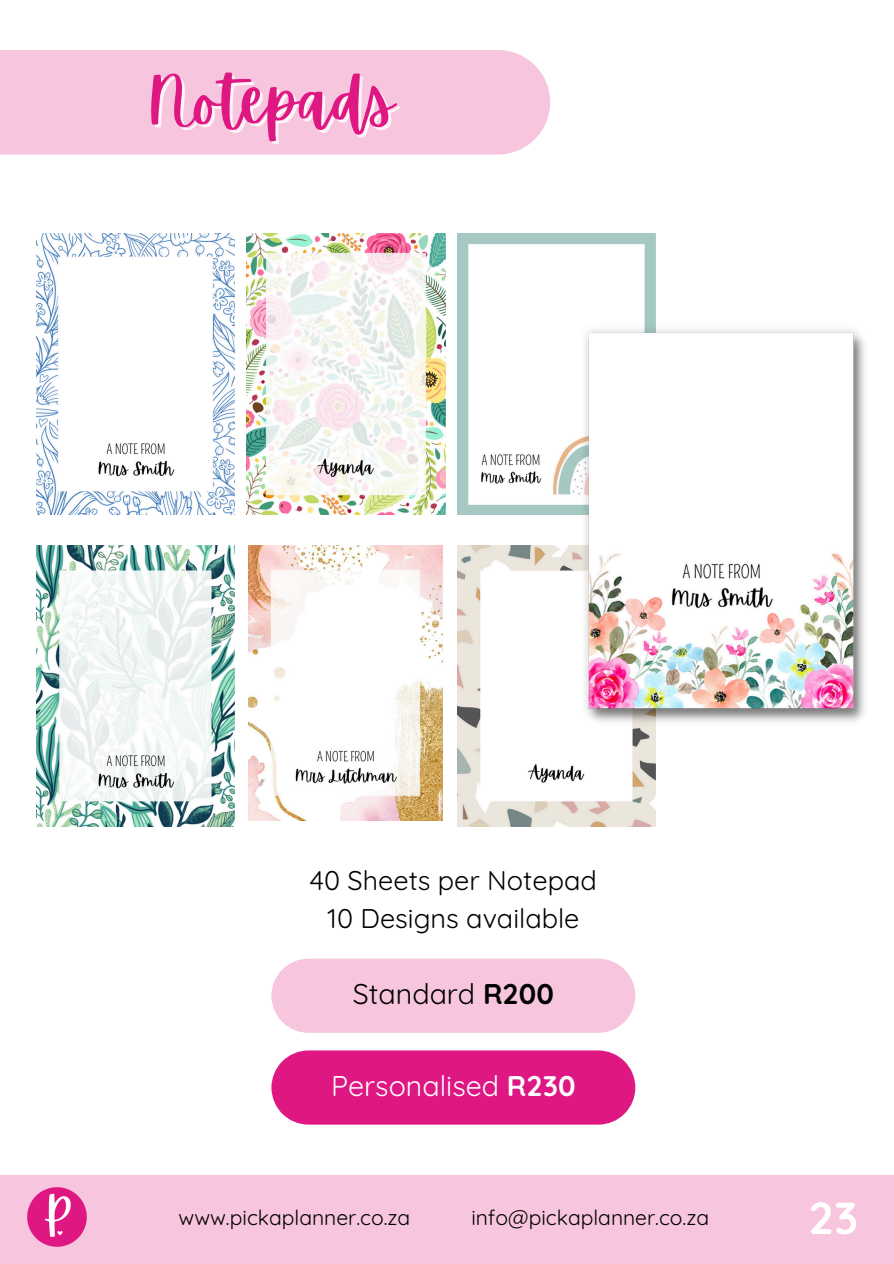
<style>
.page{position:relative;width:894px;height:1264px;background:#fff}
.page>*{position:absolute;margin:0;border:0;box-sizing:border-box;transform-origin:0 0}
.t1{font:66.3px "Apricots";color:#df1783}
.t2{font:700 45px "Quicksand";color:#fff}
.t3{font:28.5px "Quicksand";color:#fff}
.t4{font:28.5px "Quicksand";color:#000}
.t5{font:27px "Quicksand";color:#000}
.t6{font:21px "Quicksand";color:#000}
.s1{font-weight:700}
</style>
<div class="page">
<div style="left:0;top:1174px;width:893px;height:89px;background:#f7c5dd"></div>
<div style="left:271px;top:958px;width:364px;height:74px;background:#f7c5dd"></div>
<div style="left:271px;top:1050px;width:364px;height:74px;background:#df1783"></div>
<img style="left:457px;top:545px;width:198px;height:282px">
<img style="left:37px;top:545px;width:198px;height:282px">
<img style="left:457px;top:233px;width:198px;height:282px">
<img style="left:579px;top:321px;width:286px;height:408px">
<img style="left:247px;top:233px;width:198px;height:282px">
<img style="left:37px;top:233px;width:198px;height:282px">
<img style="left:249px;top:545px;width:193px;height:275px">
<img style="left:26px;top:1185px;width:63px;height:63px">
<div style="left:0;top:50px;width:550px;height:104px;background:#f7c5dd"></div>
<p class="t1" style="left:148px;top:63px;width:247px">Notepads</p>
<h2 class="t5" style="left:310px;top:862px;width:288px">40 Sheets per Notepad</h2>
<h2 class="t5" style="left:327px;top:901px;width:254px">10 Designs available</h2>
<h2 class="t4" style="left:353px;top:975px;width:202px">Standard <span class="s1">R200</span></h2>
<h2 class="t3" style="left:331px;top:1067px;width:246px">Personalised <span class="s1">R230</span></h2>
<p class="t6" style="left:178px;top:1204px;width:233px">www.pickaplanner.co.za</p>
<p class="t6" style="left:471px;top:1204px;width:239px">info@pickaplanner.co.za</p>
<p class="t2" style="left:808px;top:1189px;width:51px">23</p>
</div>
